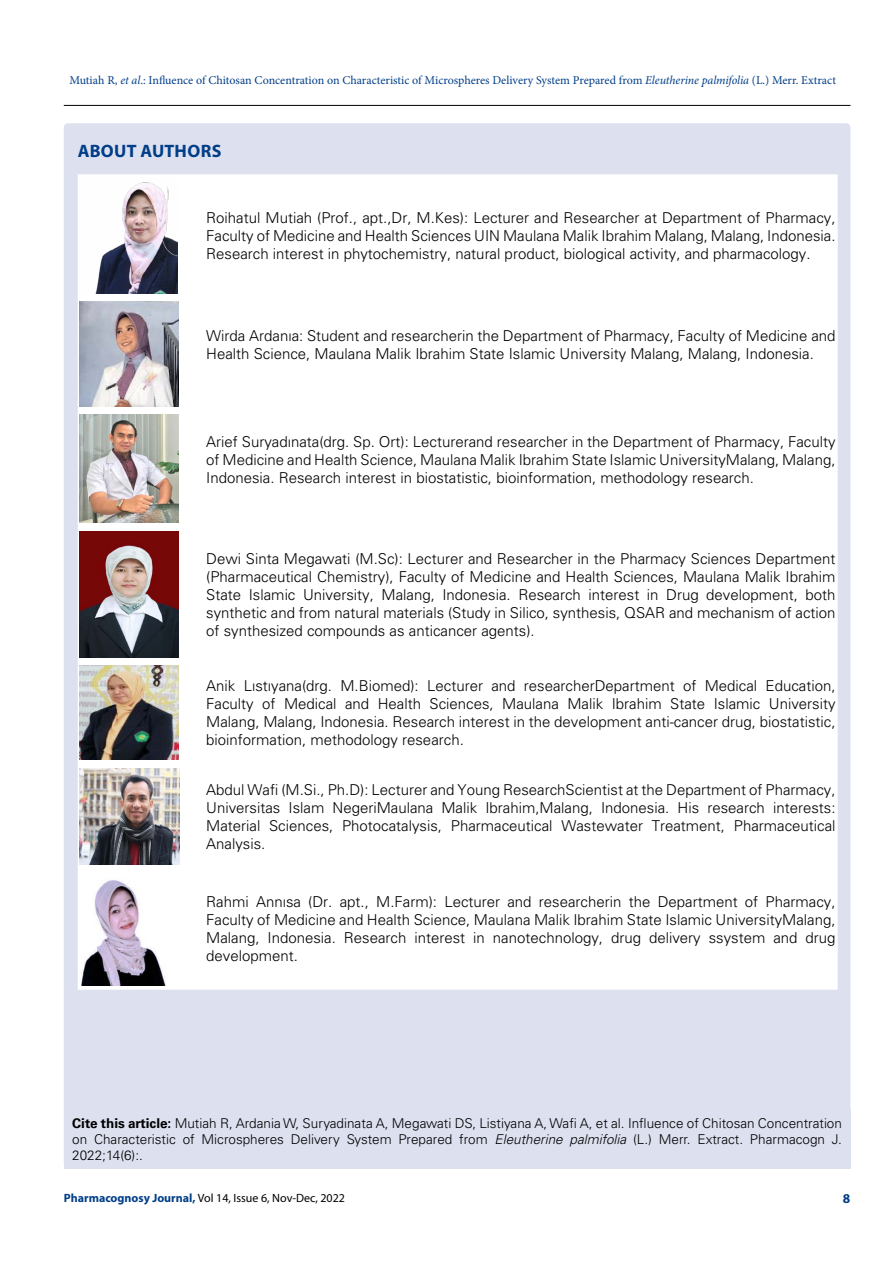
<style>
.page{position:relative;width:893px;height:1263px;background:#fff}
.page>*{position:absolute;margin:0;border:0;box-sizing:border-box;transform-origin:0 0}
.t1{font:700 18px "Myriad Pro";letter-spacing:.015em;color:#003e88}
.t2{font:300 15px/18px "Univers LT Std";color:#000;text-align:justify}
.t3{font:300 13.5px/16.2px "Univers LT Std";color:#000;text-align:justify}
.t4{font:700 13.5px "Myriad Pro";color:#003e88}
.t5{font:12px "Minion Pro";color:#003e88}
.t6{font:12px "Myriad Pro";color:#000}
.s1{font-style:italic}
.s2{font-weight:700}
.s3{font-weight:700;color:#003e88}
</style>
<div class="page">
<hr style="left:64px;top:105px;width:786px;height:1px;background:#000">
<div style="left:64px;top:123px;width:786px;height:1046px;background:#dde0ef;border-radius:4px"></div>
<div style="left:78px;top:174px;width:760px;height:816px;background:#fff"></div>
<img style="left:80px;top:179px;width:98px;height:114px">
<img style="left:80px;top:302px;width:99px;height:104px">
<img style="left:80px;top:415px;width:99px;height:108px">
<img style="left:80px;top:531px;width:98px;height:126px">
<img style="left:80px;top:666px;width:99px;height:94px">
<img style="left:80px;top:768px;width:99px;height:96px">
<img style="left:80px;top:872px;width:95px;height:113px">
<p class="t5" style="left:69px;top:72px;width:768px">Mutiah R, <span class="s1">et al</span>.: Influence of Chitosan Concentration on Characteristic of Microspheres Delivery System Prepared from <span class="s1">Eleutherine palmifolia</span> (L.) Merr. Extract</p>
<p class="t1" style="left:78px;top:139px;width:145px">ABOUT AUTHORS</p>
<p class="t2" style="left:206px;top:209px;width:631px">Roihatul Mutiah (Prof., apt.,Dr, M.Kes): Lecturer and Researcher at Department of Pharmacy, Faculty of Medicine and Health Sciences UIN Maulana Malik Ibrahim Malang, Malang, Indonesia.<br>Research interest in phytochemistry, natural product, biological activity, and pharmacology.</p>
<p class="t2" style="left:206px;top:327px;width:631px">Wirda Ardanıa: Student and researcherin the Department of Pharmacy, Faculty of Medicine and<br>Health Science, Maulana Malik Ibrahim State Islamic University Malang, Malang, Indonesia.</p>
<p class="t2" style="left:206px;top:433px;width:631px">Arief Suryadınata(drg. Sp. Ort): Lecturerand researcher in the Department of Pharmacy, Faculty of Medicine and Health Science, Maulana Malik Ibrahim State Islamic UniversityMalang, Malang, Indonesia. Research interest in biostatistic, bioinformation, methodology research.</p>
<p class="t2" style="left:206px;top:549px;width:631px">Dewi Sinta Megawati (M.Sc): Lecturer and Researcher in the Pharmacy Sciences Department (Pharmaceutical Chemistry), Faculty of Medicine and Health Sciences, Maulana Malik Ibrahim State Islamic University, Malang, Indonesia. Research interest in Drug development, both synthetic and from natural materials (Study in Silico, synthesis, QSAR and mechanism of action of synthesized compounds as anticancer agents).</p>
<p class="t2" style="left:206px;top:677px;width:631px">Anik Lıstıyana(drg. M.Biomed): Lecturer and researcherDepartment of Medical Education, Faculty of Medical and Health Sciences, Maulana Malik Ibrahim State Islamic University Malang, Malang, Indonesia. Research interest in the development anti-cancer drug, biostatistic, bioinformation, methodology research.</p>
<p class="t2" style="left:206px;top:780px;width:631px">Abdul Wafi (M.Si., Ph.D): Lecturer and Young ResearchScientist at the Department of Pharmacy, Universitas Islam NegeriMaulana Malik Ibrahim,Malang, Indonesia. His research interests:<br>Material Sciences, Photocatalysis, Pharmaceutical Wastewater Treatment, Pharmaceutical Analysis.</p>
<p class="t2" style="left:206px;top:893px;width:631px">Rahmi Annısa (Dr. apt., M.Farm): Lecturer and researcherin the Department of Pharmacy, Faculty of Medicine and Health Science, Maulana Malik Ibrahim State Islamic UniversityMalang, Malang, Indonesia. Research interest in nanotechnology, drug delivery ssystem and drug development.</p>
<p class="t3" style="left:72px;top:1115px;width:771px"><span class="s2">Cite this article:</span> Mutiah R, Ardania W, Suryadinata A, Megawati DS, Listiyana A, Wafi A, et al. Influence of Chitosan Concentration on Characteristic of Microspheres Delivery System Prepared from <span class="s1">Eleutherine palmifolia</span> (L.) Merr. Extract. Pharmacogn J.<br>2022;14(6):.</p>
<p class="t6" style="left:64px;top:1190px;width:283px"><span class="s3">Pharmacognosy Journal,</span> Vol 14, Issue 6, Nov-Dec, 2022</p>
<p class="t4" style="left:843px;top:1189px;width:9px">8</p>
</div>
